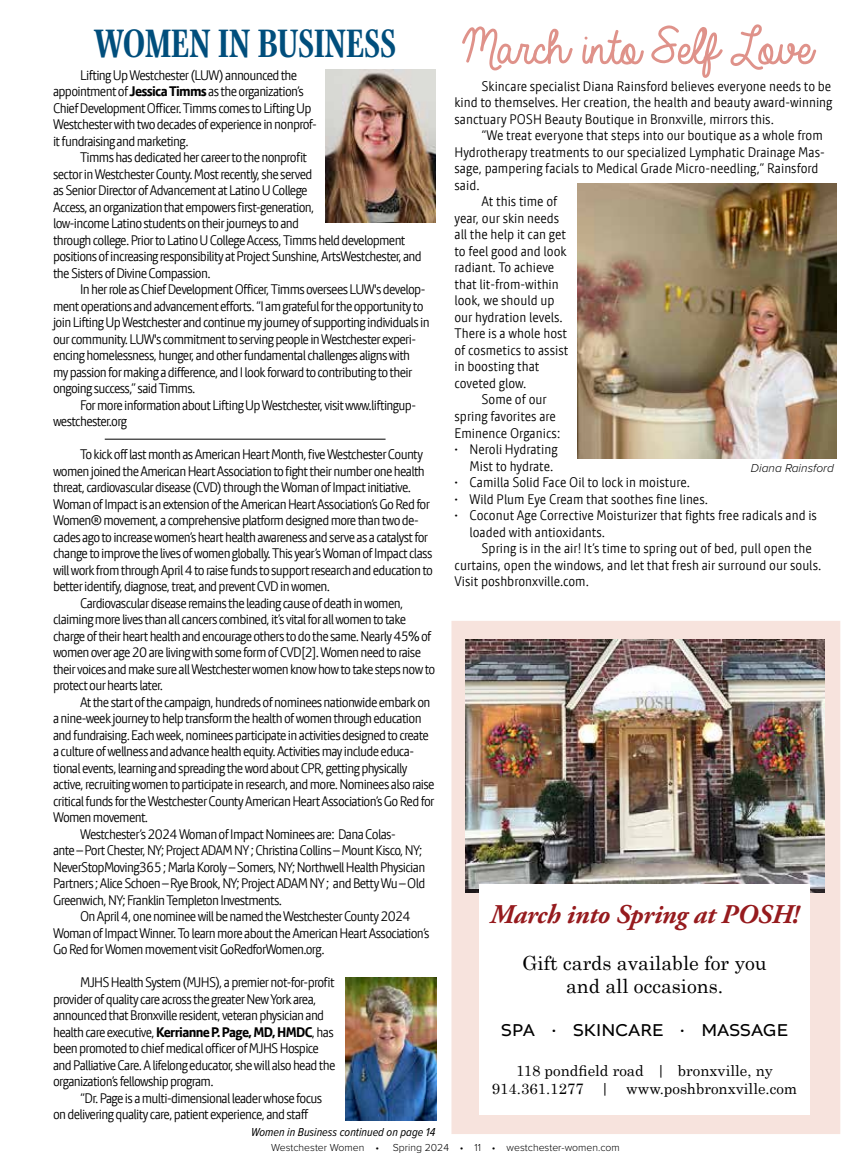
<style>
.page{position:relative;width:864px;height:1175px;background:#fff}
.page>*{position:absolute;margin:0;border:0;box-sizing:border-box;transform-origin:0 0}
.t1{font:54px "Always In My Heart";color:#df928a}
.t2{font:700 40.5px "Mencken Std Narrow";color:#004e7c}
.t3{font:italic 700 27px "Adobe Garamond Pro";letter-spacing:-.01em;color:#961b1e}
.t4{font:19.5px/23.4px "Century";color:#000;text-align:center}
.t5{font:18px "Altivo";color:#000}
.t6{font:15px/18px "Century";color:#000;text-align:center}
.t7{font:300 13.5px/16.5px "Calmetta";letter-spacing:-.05em;color:#000}
.t8{font:300 13.5px/16.5px "Calmetta";color:#000}
.t9{font:italic 12px "Proxima Nova Cond";color:#000}
.t10{font:italic 300 12px "Proxima Nova";color:#000}
.t11{font:300 10.5px "Proxima Nova";color:#000}
.s1{font-weight:700}
.s2{font-family:"Politica";font-weight:700;font-stretch:condensed}
.s3{font-size:13.5px}
</style>
<div class="page">
<img style="left:325px;top:70px;width:111px;height:152px">
<img style="left:577px;top:184px;width:260px;height:274px">
<hr style="left:105px;top:439px;width:281px;height:1px;background:#000">
<div style="left:452px;top:621px;width:388px;height:513px;background:#f7e3dd"></div>
<img style="left:465px;top:639px;width:360px;height:249px">
<div style="left:479px;top:884px;width:330px;height:230px;background:#fff"></div>
<img style="left:345px;top:978px;width:91px;height:142px">
<h2 class="t2" style="left:94px;top:20px;width:304px">WOMEN IN BUSINESS</h2>
<p class="t7" style="left:53px;top:67px;width:265px;text-indent:27px">Lifting Up Westchester (LUW) announced the appointment of <span class="s1">Jessica Timms</span> as the organization’s Chief Development Officer. Timms comes to Lifting Up Westchester with two decades of experience in nonprof&shy;it fundraising and marketing.</p>
<p class="t7" style="left:53px;top:149px;width:370px;text-indent:27px">Timms has dedicated her career to the nonprofit<br>sector in Westchester County. Most recently, she served<br>as Senior Director of Advancement at Latino U College<br>Access, an organization that empowers first-generation,<br>low-income Latino students on their journeys to and<br>through college. Prior to Latino U College Access, Timms held development positions of increasing responsibility at Project Sunshine, ArtsWestchester, and the Sisters of Divine Compassion.</p>
<p class="t7" style="left:53px;top:281px;width:378px;text-indent:27px">In her role as Chief Development Officer, Timms oversees LUW's develop&shy;ment operations and advancement efforts. “I am grateful for the opportunity to join Lifting Up Westchester and continue my journey of supporting individuals in our community. LUW's commitment to serving people in Westchester experi&shy;encing homelessness, hunger, and other fundamental challenges aligns with<br>my passion for making a difference, and I look forward to contributing to their ongoing success,” said Timms.</p>
<p class="t7" style="left:53px;top:396px;width:364px;text-indent:27px">For more information about Lifting Up Westchester, visit www.liftingup&shy;westchester.org</p>
<p class="t7" style="left:80px;top:446px;width:344px">To kick off last month as American Heart Month, five Westchester County</p>
<p class="t7" style="left:53px;top:462px;width:373px">women joined the American Heart Association to fight their number one health</p>
<p class="t7" style="left:53px;top:479px;width:360px">threat,cardiovascular disease (CVD) through the Woman of Impact initiative.</p>
<p class="t7" style="left:53px;top:495px;width:378px">Woman of Impact is an extension of the American Heart Association’sGo Red for</p>
<p class="t7" style="left:53px;top:512px;width:367px">Women®movement, a comprehensive platform designed more than two de-</p>
<p class="t7" style="left:53px;top:528px;width:376px">cades ago to increase women’s heart health awareness and serve as a catalyst for</p>
<p class="t7" style="left:53px;top:545px;width:381px">change to improve the lives of women globally. This year’sWoman of Impact class</p>
<p class="t7" style="left:53px;top:561px;width:381px">will work from through April 4 to raise funds to support research and education to</p>
<p class="t7" style="left:53px;top:578px;width:279px">better identify, diagnose, treat, and prevent CVD in women.</p>
<p class="t7" style="left:80px;top:594px;width:325px">Cardiovascular disease remains the leading cause of death in women,</p>
<p class="t7" style="left:53px;top:611px;width:355px">claiming more lives than all cancers combined, it’s vital for all women to take</p>
<p class="t7" style="left:53px;top:627px;width:380px">charge of their heart health and encourage others to do the same. Nearly 45% of</p>
<p class="t7" style="left:53px;top:644px;width:369px">women over age 20 are living with some form of CVD[2]. Women need toraise</p>
<p class="t7" style="left:53px;top:660px;width:384px">their voices and make sure all Westchester women know how to take steps now to</p>
<p class="t7" style="left:53px;top:677px;width:111px">protect our hearts later.</p>
<p class="t7" style="left:80px;top:693px;width:352px">At the start of the campaign, hundreds of nominees nationwide embark on</p>
<p class="t7" style="left:53px;top:710px;width:370px">a nine-week journey to help transform the health of women through education</p>
<p class="t7" style="left:53px;top:726px;width:377px">and fundraising. Each week, nominees participate in activities designed to create</p>
<p class="t7" style="left:53px;top:743px;width:362px">a culture of wellness and advance health equity. Activities may include educa-</p>
<p class="t7" style="left:53px;top:759px;width:356px">tional events, learning and spreading the word about CPR, getting physically</p>
<p class="t7" style="left:53px;top:776px;width:383px">active, recruiting women to participate in research, and more. Nominees also raise</p>
<p class="t7" style="left:53px;top:792px;width:383px">critical funds for theWestchester County American Heart Association’s Go Red for</p>
<p class="t7" style="left:53px;top:809px;width:97px">Women movement.</p>
<p class="t7" style="left:80px;top:825px;width:317px">Westchester’s 2024 Woman of Impact Nominees are: Dana Colas-</p>
<p class="t7" style="left:53px;top:842px;width:371px">ante– Port Chester, NY; Project ADAM NY ; Christina Collins– Mount Kisco, NY;</p>
<p class="t7" style="left:53px;top:858px;width:374px">NeverStopMoving365 ; Marla Koroly– Somers, NY; Northwell Health Physician</p>
<p class="t7" style="left:53px;top:875px;width:374px">Partners ; Alice Schoen– Rye Brook, NY; Project ADAM NY ; and Betty Wu– Old</p>
<p class="t7" style="left:53px;top:891px;width:231px">Greenwich, NY; Franklin Templeton Investments.</p>
<p class="t7" style="left:80px;top:908px;width:332px">On April 4, one nominee will be named the Westchester County 2024</p>
<p class="t7" style="left:53px;top:924px;width:378px">Woman of Impact Winner. To learn more about the American Heart Association’s</p>
<p class="t7" style="left:53px;top:941px;width:273px">Go Red for Women movement visit GoRedforWomen.org.</p>
<p class="t7" style="left:53px;top:974px;width:284px;text-indent:27px">MJHS Health System (MJHS), a premier not-for-profit provider of quality care across the greater New York area, announced that Bronxville resident, veteran physician and health care executive, <span class="s1">Kerrianne P. Page, MD, HMDC</span>, has been promoted to chief medical officer of MJHS Hospice and Palliative Care. A lifelong educator, she will also head the organization’s fellowship program.</p>
<p class="t7" style="left:53px;top:1089px;width:271px;text-indent:27px">“Dr. Page is a multi-dimensional leader whose focus on delivering quality care, patient experience, and staff</p>
<p class="t9" style="left:251px;top:1123px;width:186px">Women in Business continued on page 14</p>
<h1 class="t1" style="left:454px;top:18px;width:349px">March into Self Love</h1>
<p class="t7" style="left:454px;top:78px;width:380px;text-align:justify;text-indent:27px">Skincare specialist Diana Rainsford believes everyone needs to be kind to themselves. Her creation, the health and beauty award-winning sanctuary POSH Beauty Boutique in Bronxville, mirrors this.</p>
<p class="t8" style="left:482px;top:127px;width:343px">“We treat everyone that steps into our boutique as a whole from</p>
<p class="t8" style="left:454px;top:144px;width:372px">Hydrotherapy treatments to our specialized Lymphatic Drainage Mas-</p>
<p class="t8" style="left:454px;top:160px;width:366px">sage, pampering facials to Medical Grade Micro-needling,” Rainsford</p>
<p class="t7" style="left:454px;top:177px;width:27px">said.</p>
<p class="t8" style="left:482px;top:193px;width:77px">At this time of</p>
<p class="t8" style="left:454px;top:210px;width:106px">year, our skin needs</p>
<p class="t8" style="left:454px;top:226px;width:113px">all the help it can get</p>
<p class="t8" style="left:454px;top:243px;width:114px">to feel good and look</p>
<p class="t8" style="left:454px;top:259px;width:101px">radiant. To achieve</p>
<p class="t8" style="left:454px;top:276px;width:106px">that lit-from-within</p>
<p class="t8" style="left:454px;top:292px;width:101px">look, we should up</p>
<p class="t8" style="left:454px;top:309px;width:110px">our hydration levels.</p>
<p class="t8" style="left:454px;top:325px;width:114px">There is a whole host</p>
<p class="t8" style="left:454px;top:342px;width:115px">of cosmetics to assist</p>
<p class="t8" style="left:454px;top:358px;width:86px">in boosting that</p>
<p class="t8" style="left:454px;top:375px;width:74px">coveted glow.</p>
<p class="t8" style="left:482px;top:391px;width:67px">Some of our</p>
<p class="t8" style="left:454px;top:408px;width:103px">spring favorites are</p>
<p class="t8" style="left:454px;top:424px;width:107px">Eminence Organics:</p>
<p class="t8" style="left:469px;top:441px;width:90px;text-indent:-15px"><span class="s2">•</span> Neroli Hydrating<br>Mist to hydrate.</p>
<p class="t8" style="left:454px;top:474px;width:237px"><span class="s2">•</span> Camilla Solid Face Oil to lock in moisture.</p>
<p class="t8" style="left:454px;top:490px;width:255px"><span class="s2">•</span> Wild Plum Eye Cream that soothes fine lines.</p>
<p class="t8" style="left:469px;top:507px;width:349px;text-indent:-15px"><span class="s2">•</span> Coconut Age Corrective Moisturizer that fights free radicals and is loaded with antioxidants.</p>
<p class="t8" style="left:454px;top:540px;width:368px;text-indent:27px">Spring is in the air! It’s time to spring out of bed, pull open the curtains, open the windows, and let that fresh air surround our souls.<br>Visit poshbronxville.com.</p>
<p class="t10" style="left:751px;top:458px;width:85px">Diana Rainsford</p>
<h3 class="t3" style="left:490px;top:898px;width:311px">March into Spring at POSH!</h3>
<h3 class="t4" style="left:522px;top:949px;width:246px">Gift cards available for you and all occasions.</h3>
<h3 class="t5" style="left:501px;top:1018px;width:288px">SPA <span class="s3">•</span> SKINCARE <span class="s3">•</span> MASSAGE</h3>
<p class="t6" style="left:492px;top:1060px;width:307px">118 pondfield road | bronxville, ny<br>914.361.1277 | www.poshbronxville.com</p>
<p class="t11" style="left:271px;top:1140px;width:110px">Westchester Women •</p>
<p class="t11" style="left:393px;top:1140px;width:229px">Spring 2024 • 11 • westchester-women.com</p>
</div>
